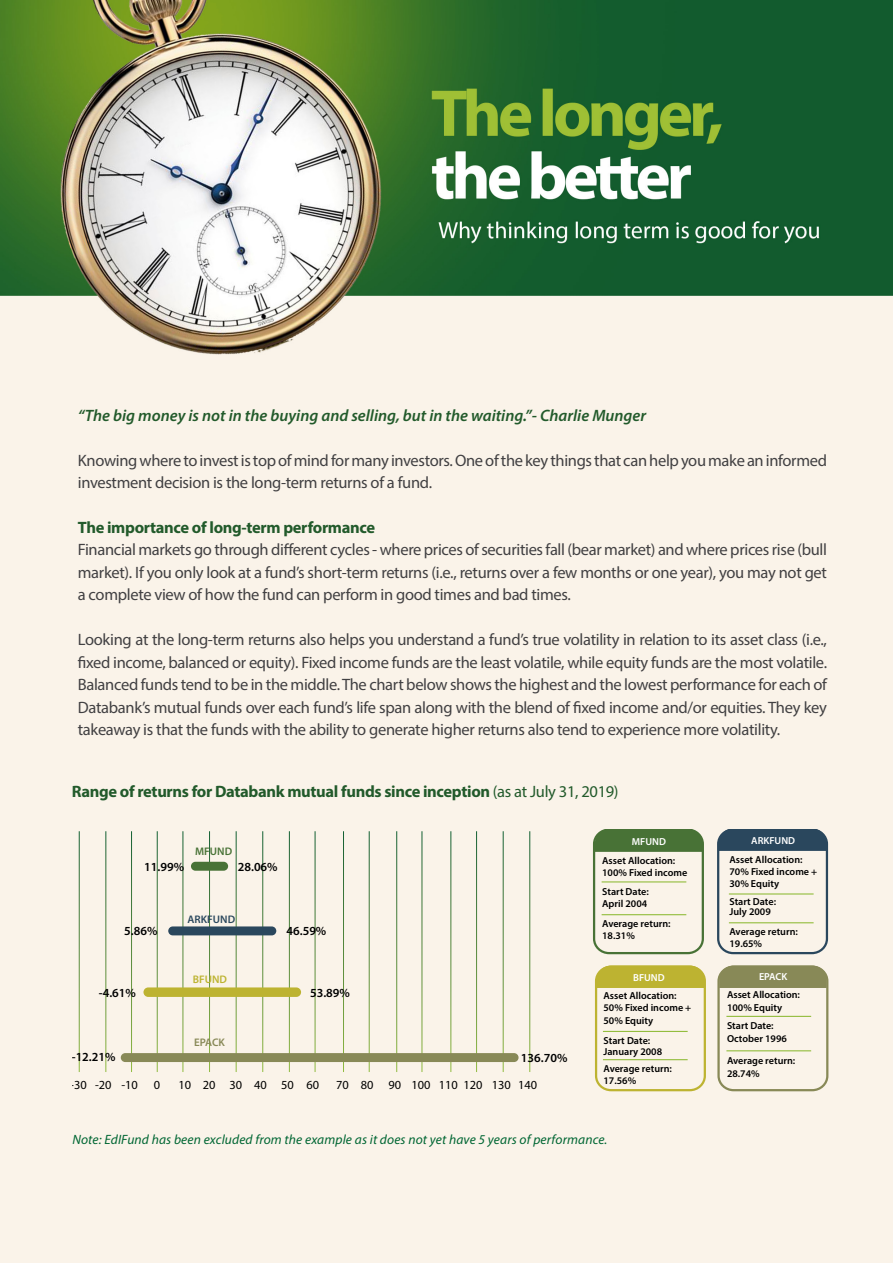
<style>
.page{position:relative;width:893px;height:1263px;background:#fff}
.page>*{position:absolute;margin:0;border:0;box-sizing:border-box;transform-origin:0 0}
.t1{font:16.5px/22.5px "Myriad Pro";letter-spacing:-.02em;color:#414042;text-align:justify}
.t2{font:700 16.5px "Myriad Pro";letter-spacing:-.02em;color:#225a2b}
.t3{font:italic 600 16.5px "Myriad Pro";color:#225a2b}
.t4{font:italic 13.5px "Myriad Pro";letter-spacing:.01em;color:#063}
.t5{font:600 12.45px "Myriad Pro";color:#000}
.t6{font:12.45px "Myriad Pro";color:#000}
.t7{font:600 10.95px "Myriad Pro";color:#2a475d}
.t8{font:600 10.95px "Myriad Pro";color:#487236}
.t9{font:600 10.95px "Myriad Pro";color:#bdb331}
.t10{font:600 10.95px "Myriad Pro";letter-spacing:-.01em;color:#888957}
.t11{font:600 10.2px/12.1px "Myriad Pro";color:#000}
.t12{font:600 10.2px "Myriad Pro";color:#fff}
.s1{font-weight:400}
</style>
<div class="page">
<img style="left:0;top:0;width:893px;height:1263px">
<div style="left:719px;top:965px;width:108px;height:23px;background:#888957"></div>
<div style="left:597px;top:965px;width:107px;height:23px;background:#bdb331"></div>
<svg style="left:595px;top:829px;width:107px;height:23px;background:#4d753b"></svg>
<hr style="left:602px;top:881px;width:84px;height:1px;background:#93bd3e">
<hr style="left:602px;top:914px;width:84px;height:1px;background:#93bd3e">
<hr style="left:726px;top:1016px;width:85px;height:1px;background:#93bd3e">
<hr style="left:726px;top:1050px;width:85px;height:1px;background:#93bd3e">
<svg style="left:719px;top:829px;width:107px;height:22px;background:#304c61"></svg>
<hr style="left:729px;top:893px;width:85px;height:1px;background:#93bd3e">
<hr style="left:729px;top:922px;width:85px;height:1px;background:#93bd3e">
<hr style="left:603px;top:1031px;width:85px;height:1px;background:#93bd3e">
<hr style="left:603px;top:1059px;width:85px;height:1px;background:#93bd3e">
<hr style="left:79px;top:831px;width:1px;height:241px;background:#fff">
<hr style="left:131px;top:831px;width:1px;height:241px;background:#fff">
<hr style="left:106px;top:831px;width:1px;height:241px;background:#fff">
<hr style="left:157px;top:831px;width:1px;height:241px;background:#fff">
<hr style="left:183px;top:831px;width:1px;height:241px;background:#fff">
<hr style="left:209px;top:831px;width:1px;height:241px;background:#fff">
<hr style="left:236px;top:831px;width:1px;height:241px;background:#fff">
<hr style="left:262px;top:831px;width:1px;height:241px;background:#fff">
<hr style="left:289px;top:831px;width:1px;height:241px;background:#fff">
<hr style="left:315px;top:831px;width:1px;height:241px;background:#fff">
<hr style="left:343px;top:831px;width:1px;height:241px;background:#fff">
<hr style="left:369px;top:831px;width:1px;height:241px;background:#fff">
<hr style="left:396px;top:831px;width:1px;height:241px;background:#fff">
<hr style="left:422px;top:831px;width:1px;height:241px;background:#fff">
<hr style="left:451px;top:831px;width:1px;height:241px;background:#fff">
<hr style="left:476px;top:831px;width:1px;height:241px;background:#fff">
<hr style="left:503px;top:831px;width:1px;height:241px;background:#fff">
<hr style="left:529px;top:831px;width:1px;height:241px;background:#fff">
<div style="left:191px;top:862px;width:37px;height:9px;background:#487236;border-radius:4px"></div>
<div style="left:168px;top:926px;width:108px;height:9px;background:#2a475d;border-radius:4px"></div>
<div style="left:143px;top:987px;width:158px;height:10px;background:#bdb331;border-radius:5px"></div>
<div style="left:121px;top:1053px;width:398px;height:9px;background:#888957;border-radius:4px"></div>
<div style="left:593px;top:829px;width:111px;height:125px;border:2px solid #487236;border-radius:15px"></div>
<div style="left:717px;top:829px;width:111px;height:125px;border:2px solid #2a475d;border-radius:15px"></div>
<div style="left:595px;top:965px;width:111px;height:126px;border:2px solid #bdb331;border-radius:15px"></div>
<div style="left:717px;top:965px;width:111px;height:126px;border:2px solid #888957;border-radius:15px"></div>
<p class="t3" style="left:78px;top:405px;width:570px">“The big money is not in the buying and selling, but in the waiting.”- Charlie Munger</p>
<p class="t1" style="left:78px;top:449px;width:751px">Knowing where to invest is top of mind for many investors. One of the key things that can help you make an informed investment decision is the long-term returns of a fund.</p>
<p class="t2" style="left:78px;top:516px;width:299px">The importance of long-term performance</p>
<p class="t1" style="left:78px;top:538px;width:751px">Financial markets go through different cycles - where prices of securities fall (bear market) and where prices rise (bull market). If you only look at a fund’s short-term returns (i.e., returns over a few months or one year), you may not get a complete view of how the fund can perform in good times and bad times.</p>
<p class="t1" style="left:78px;top:628px;width:751px">Looking at the long-term returns also helps you understand a fund’s true volatility in relation to its asset class (i.e., fixed income, balanced or equity). Fixed income funds are the least volatile, while equity funds are the most volatile.<br>Balanced funds tend to be in the middle. The chart below shows the highest and the lowest performance for each of Databank’s mutual funds over each fund’s life span along with the blend of fixed income and/or equities. They key takeaway is that the funds with the ability to generate higher returns also tend to experience more volatility.</p>
<p class="t2" style="left:72px;top:780px;width:548px">Range of returns for Databank mutual funds since inception <span class="s1">(as at July 31, 2019)</span></p>
<p class="t5" style="left:144px;top:858px;width:41px">11.99%</p>
<p class="t8" style="left:195px;top:844px;width:39px">MFUND</p>
<p class="t5" style="left:238px;top:858px;width:41px">28.06%</p>
<p class="t7" style="left:188px;top:912px;width:49px">ARKFUND</p>
<p class="t5" style="left:124px;top:922px;width:35px">5.86%</p>
<p class="t5" style="left:286px;top:922px;width:41px">46.59%</p>
<p class="t9" style="left:193px;top:972px;width:36px">BFUND</p>
<p class="t5" style="left:99px;top:984px;width:39px">-4.61%</p>
<p class="t5" style="left:310px;top:984px;width:41px">53.89%</p>
<p class="t10" style="left:194px;top:1036px;width:32px">EPACK</p>
<p class="t5" style="left:72px;top:1049px;width:45px">-12.21%</p>
<p class="t5" style="left:521px;top:1050px;width:48px">136.70%</p>
<p class="t6" style="left:70px;top:1077px;width:69px">-30 -20 -10</p>
<p class="t6" style="left:154px;top:1077px;width:8px">0</p>
<p class="t6" style="left:203px;top:1077px;width:41px">20 30</p>
<p class="t6" style="left:281px;top:1077px;width:40px">50 60</p>
<p class="t6" style="left:178px;top:1077px;width:14px">10</p>
<p class="t6" style="left:254px;top:1077px;width:14px">40</p>
<p class="t6" style="left:336px;top:1077px;width:203px">70 80 90 100 110 120 130 140</p>
<p class="t12" style="left:632px;top:835px;width:36px">MFUND</p>
<p class="t11" style="left:602px;top:854px;width:87px">Asset Allocation:<br>100% Fixed income</p>
<p class="t11" style="left:602px;top:885px;width:48px">Start Date:<br>April 2004</p>
<p class="t11" style="left:602px;top:917px;width:70px">Average return:<br>18.31%</p>
<p class="t12" style="left:633px;top:971px;width:33px">BFUND</p>
<p class="t11" style="left:603px;top:989px;width:89px">Asset Allocation:<br>50% Fixed income +<br>50% Equity</p>
<p class="t11" style="left:603px;top:1036px;width:60px;line-height:10.2px">Start Date:<br>January 2008</p>
<p class="t11" style="left:603px;top:1062px;width:70px">Average return:<br>17.56%</p>
<p class="t4" style="left:72px;top:1131px;width:536px">Note: EdIFund has been excluded from the example as it does not yet have 5 years of performance.</p>
<p class="t12" style="left:751px;top:834px;width:45px">ARKFUND</p>
<p class="t11" style="left:729px;top:853px;width:89px">Asset Allocation:<br>70% Fixed income +<br>30% Equity</p>
<p class="t11" style="left:729px;top:896px;width:48px;line-height:10.2px">Start Date:<br>July 2009</p>
<p class="t11" style="left:729px;top:925px;width:70px">Average return:<br>19.65%</p>
<p class="t12" style="left:759px;top:970px;width:30px">EPACK</p>
<p class="t11" style="left:727px;top:988px;width:74px">Asset Allocation:<br>100% Equity</p>
<p class="t11" style="left:727px;top:1019px;width:61px">Start Date:<br>October 1996</p>
<p class="t11" style="left:727px;top:1054px;width:70px">Average return:<br>28.74%</p>
</div>
